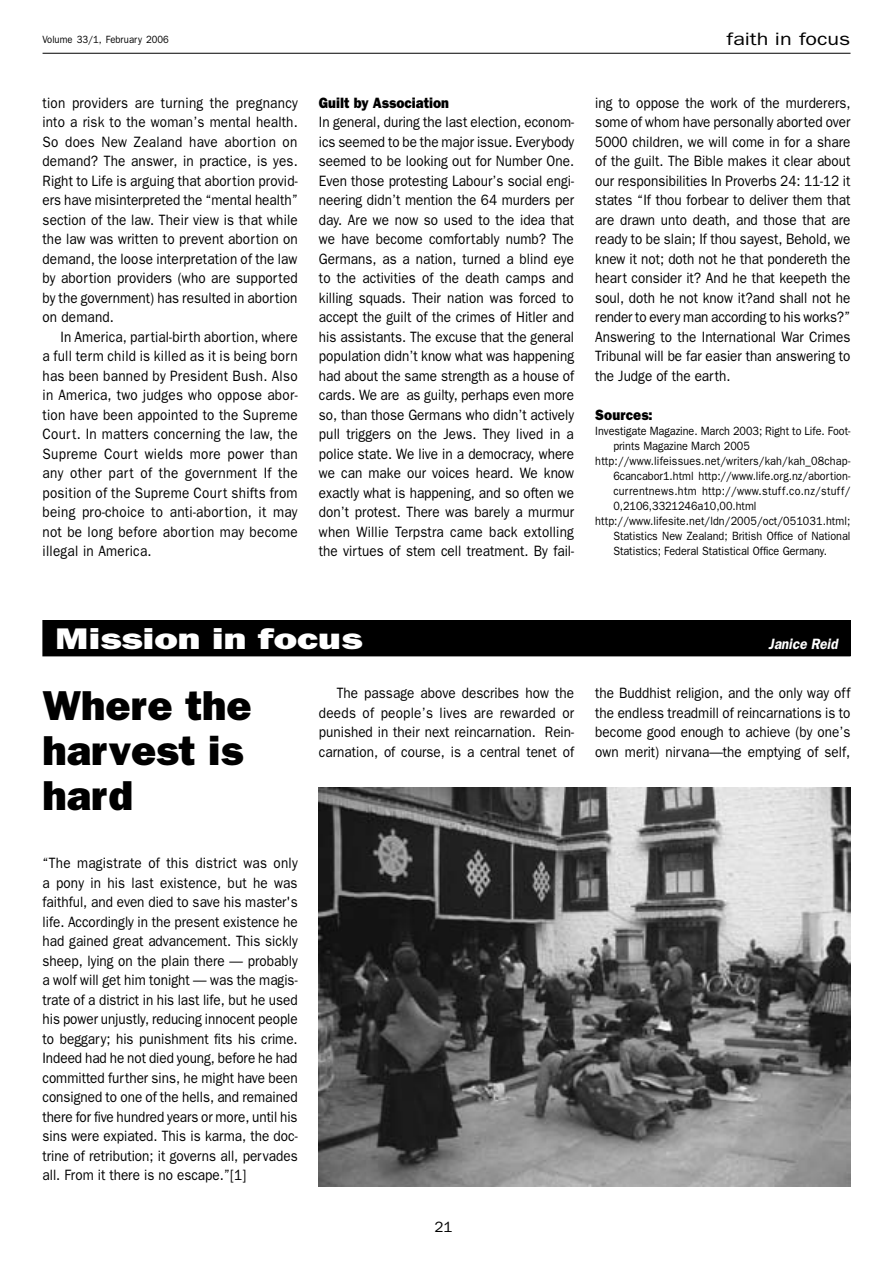
<style>
.page{position:relative;width:893px;height:1263px;background:#fff}
.page>*{position:absolute;margin:0;border:0;box-sizing:border-box;transform-origin:0 0}
.t1{font:800 42px/45px "Franklin Gothic";color:#000}
.t2{font:800 30px "Franklin Gothic";color:#fff;scale:1.3 1}
.t3{font:18px "Franklin Gothic";color:#000;scale:1.2 1}
.t4{font:15px/19.5px "Franklin Gothic";color:#000;text-align:justify;scale:.9 1}
.t5{font:800 15px "Franklin Gothic";color:#000;scale:.9 1}
.t6{font:italic 600 15px "Franklin Gothic";color:#fff;scale:.9 1}
.t7{font:15px "Franklin Gothic";color:#000}
.t8{font:12px "Franklin Gothic";color:#000;scale:.9 1}
.t9{font:12px "Franklin Gothic";letter-spacing:.025em;color:#000;scale:.9 1}
.t10{font:10.5px "Franklin Gothic";color:#000;scale:.9 1}
</style>
<div class="page">
<hr style="left:43px;top:53px;width:807px;height:1px;background:#000">
<div style="left:43px;top:620px;width:807px;height:36px;background:#000"></div>
<img style="left:319px;top:788px;width:531px;height:398px">
<p class="t10" style="left:43px;top:33px;width:142px">Volume 33/1, February 2006</p>
<p class="t3" style="left:726px;top:29px;width:105px">faith in focus</p>
<p class="t4" style="left:43px;top:93px;width:285px">tion providers are turning the pregnancy into a risk to the woman’s mental health.<br>So does New Zealand have abortion on demand? The answer, in practice, is yes.<br>Right to Life is arguing that abortion provid&shy;ers have misinterpreted the “mental health” section of the law. Their view is that while the law was written to prevent abortion on demand, the loose interpretation of the law by abortion providers (who are supported by the government) has resulted in abortion on demand.</p>
<p class="t4" style="left:43px;top:327px;width:285px;text-indent:18px">In America, partial-birth abortion, where a full term child is killed as it is being born has been banned by President Bush. Also in America, two judges who oppose abor&shy;tion have been appointed to the Supreme Court. In matters concerning the law, the Supreme Court wields more power than any other part of the government If the position of the Supreme Court shifts from being pro-choice to anti-abortion, it may not be long before abortion may become illegal in America.</p>
<p class="t5" style="left:319px;top:94px;width:146px">Guilt by Association</p>
<p class="t4" style="left:319px;top:112px;width:285px">In general, during the last election, econom&shy;ics seemed to be the major issue. Everybody seemed to be looking out for Number One.<br>Even those protesting Labour’s social engi&shy;neering didn’t mention the 64 murders per day. Are we now so used to the idea that we have become comfortably numb? The Germans, as a nation, turned a blind eye to the activities of the death camps and killing squads. Their nation was forced to accept the guilt of the crimes of Hitler and his assistants. The excuse that the general population didn’t know what was happening had about the same strength as a house of cards. We are as guilty, perhaps even more so, than those Germans who didn’t actively pull triggers on the Jews. They lived in a police state. We live in a democracy, where we can make our voices heard. We know exactly what is happening, and so often we don’t protest. There was barely a murmur when Willie Terpstra came back extolling the virtues of stem cell treatment. By fail-</p>
<p class="t4" style="left:595px;top:93px;width:285px">ing to oppose the work of the murderers, some of whom have personally aborted over 5000 children, we will come in for a share of the guilt. The Bible makes it clear about our responsibilities In Proverbs 24: 11-12 it states “If thou forbear to deliver them that are drawn unto death, and those that are ready to be slain; If thou sayest, Behold, we knew it not; doth not he that pondereth the heart consider it? And he that keepeth the soul, doth he not know it?and shall not he render to every man according to his works?” Answering to the International War Crimes Tribunal will be far easier than answering to the Judge of the earth.</p>
<p class="t5" style="left:595px;top:406px;width:65px">Sources:</p>
<p class="t8" style="left:595px;top:424px;width:285px">Investigate Magazine. March 2003; Right to Life. Foot-</p>
<p class="t8" style="left:613px;top:439px;width:153px">prints Magazine March 2005</p>
<p class="t8" style="left:595px;top:454px;width:285px">http://www.lifeissues.net/writers/kah/kah_08chap-</p>
<p class="t8" style="left:613px;top:469px;width:265px">6cancabor1.html http://www.life.org.nz/abortion-</p>
<p class="t9" style="left:613px;top:484px;width:265px">currentnews.htm http://www.stuff.co.nz/stuff/</p>
<p class="t8" style="left:613px;top:499px;width:161px">0,2106,3321246a10,00.html</p>
<p class="t8" style="left:595px;top:514px;width:285px">http://www.lifesite.net/ldn/2005/oct/051031.html;</p>
<p class="t8" style="left:613px;top:529px;width:265px">Statistics New Zealand; British Office of National</p>
<p class="t8" style="left:613px;top:544px;width:239px">Statistics; Federal Statistical Office Germany.</p>
<h2 class="t2" style="left:55px;top:621px;width:238px">Mission in focus</h2>
<p class="t6" style="left:769px;top:635px;width:78px">Janice Reid</p>
<p class="t4" style="left:319px;top:683px;width:285px;text-indent:18px">The passage above describes how the deeds of people’s lives are rewarded or punished in their next reincarnation. Rein&shy;carnation, of course, is a central tenet of</p>
<p class="t4" style="left:595px;top:683px;width:285px">the Buddhist religion, and the only way off the endless treadmill of reincarnations is to become good enough to achieve (by one’s own merit) nirvana—the emptying of self,</p>
<h1 class="t1" style="left:43px;top:682px;width:211px">Where the harvest is hard</h1>
<p class="t4" style="left:43px;top:853px;width:285px">“The magistrate of this district was only a pony in his last existence, but he was faithful, and even died to save his master's life. Accordingly in the present existence he had gained great advancement. This sickly sheep, lying on the plain there — probably a wolf will get him tonight — was the magis&shy;trate of a district in his last life, but he used his power unjustly, reducing innocent people to beggary; his punishment fits his crime.<br>Indeed had he not died young, before he had committed further sins, he might have been consigned to one of the hells, and remained there for five hundred years or more, until his sins were expiated. This is karma, the doc&shy;trine of retribution; it governs all, pervades all. From it there is no escape.”[1]</p>
<p class="t7" style="left:434px;top:1218px;width:19px">21</p>
</div>
